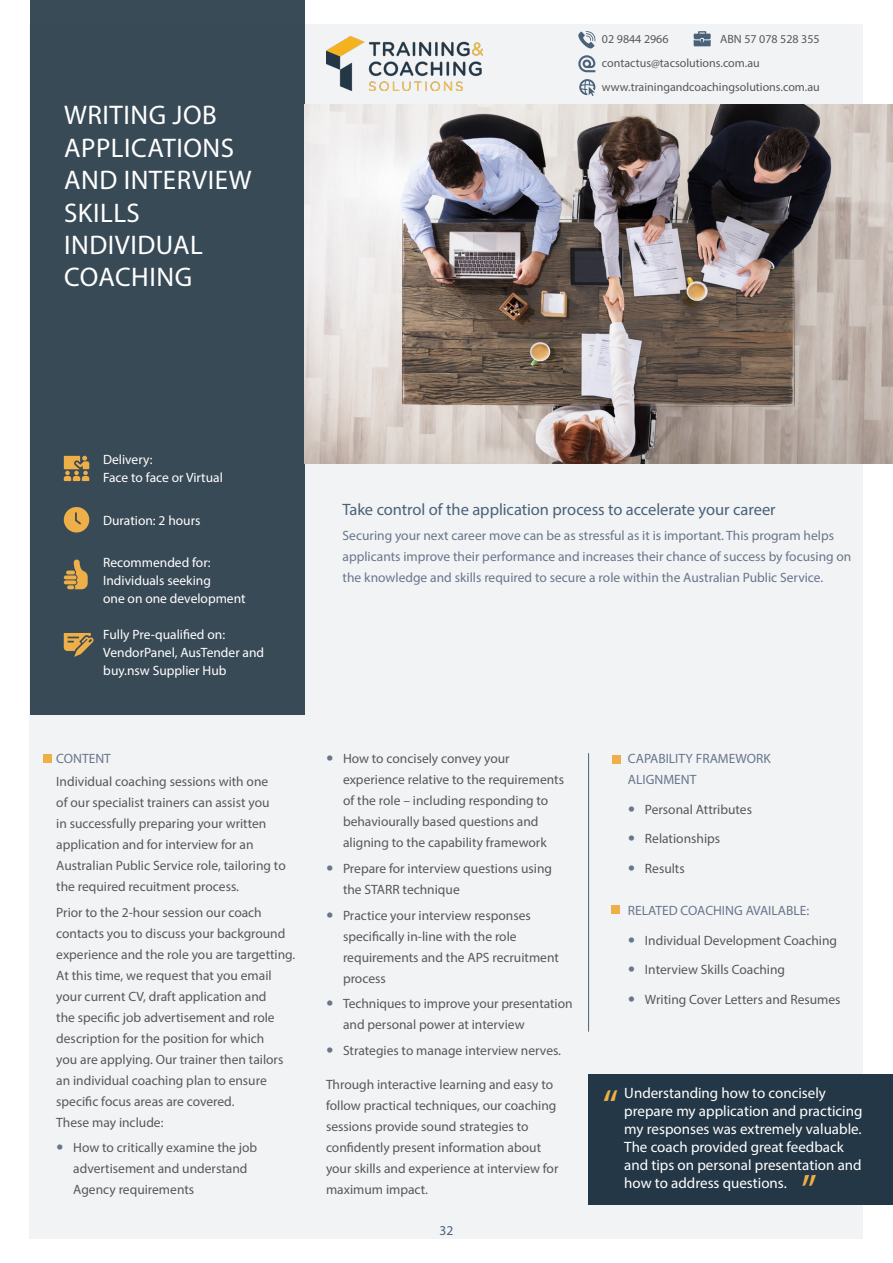
<style>
.page{position:relative;width:893px;height:1263px;background:#fff}
.page>*{position:absolute;margin:0;border:0;box-sizing:border-box;transform-origin:0 0}
._01_Body{font:45px "Myriad Pro";color:#eeae48}
.t1{font:27px/32.4px "Myriad Pro";letter-spacing:.02em;color:#fff}
._02_heading{font:16.5px "Myriad Pro";letter-spacing:-.005em;color:#49627a}
.t2{font:15px/18px "Myriad Pro";color:#fff}
.t3{font:13.5px/21px "Myriad Pro";color:#57585a}
._02_heading-2{font:13.5px/21px "Myriad Pro";color:#68768c}
._01_Body-2{font:13.5px/18px "Myriad Pro";color:#fff}
.t4{font:13.5px "Myriad Pro";color:#49627a}
._01_Body-3{font:12px/24px "Myriad Pro";color:#57585a}
</style>
<div class="page">
<div style="left:30px;top:24px;width:833px;height:1215px;background:#f2f3f4"></div>
<div style="left:30px;top:0;width:275px;height:714px;background:#394a57"></div>
<div style="left:588px;top:1074px;width:305px;height:130px;background:#243746"></div>
<svg style="left:66px;top:559px;width:22px;height:30px"></svg>
<svg style="left:64px;top:507px;width:25px;height:25px"></svg>
<svg style="left:64px;top:456px;width:25px;height:25px"></svg>
<div style="left:44px;top:754px;width:8px;height:9px;background:#eeae48"></div>
<hr style="left:588px;top:753px;width:1px;height:279px;background:#49627a">
<svg style="left:64px;top:633px;width:30px;height:24px"></svg>
<div style="left:612px;top:755px;width:9px;height:9px;background:#eeae48"></div>
<div style="left:611px;top:905px;width:9px;height:9px;background:#eeae48"></div>
<img style="left:305px;top:104px;width:588px;height:359px">
<svg style="left:579px;top:79px;width:16px;height:17px"></svg>
<svg style="left:578px;top:55px;width:17px;height:17px"></svg>
<svg style="left:578px;top:31px;width:18px;height:18px"></svg>
<svg style="left:694px;top:31px;width:17px;height:15px"></svg>
<img style="left:326px;top:37px;width:156px;height:54px">
<p class="t1" style="left:64px;top:99px;width:189px">WRITING JOB<br>APPLICATIONS<br>AND INTERVIEW<br>SKILLS</p>
<p class="t1" style="left:64px;top:228px;width:140px">INDIVIDUAL<br>COACHING</p>
<p class="_01_Body-3" style="left:720px;top:27px;width:101px">ABN 57 078 528 355</p>
<p class="_01_Body-3" style="left:602px;top:27px;width:219px">02 9844 2966 contactus@tacsolutions.com.au www.trainingandcoachingsolutions.com.au</p>
<p class="_01_Body-2" style="left:103px;top:451px;width:121px">Delivery:<br>Face to face or Virtual</p>
<p class="_01_Body-2" style="left:103px;top:511px;width:99px">Duration: 2 hours</p>
<p class="_01_Body-2" style="left:103px;top:553px;width:144px">Recommended for:<br>Individuals seeking<br>one on one development</p>
<p class="_01_Body-2" style="left:103px;top:625px;width:162px">Fully Pre-qualified on:<br>VendorPanel, AusTender and buy.nsw Supplier Hub</p>
<p class="_02_heading-2" style="left:56px;top:748px;width:56px">CONTENT</p>
<p class="t3" style="left:56px;top:771px;width:231px">Individual coaching sessions with one<br>of our specialist trainers can assist you<br>in successfully preparing your written application and for interview for an Australian Public Service role, tailoring to the required recuitment process.</p>
<p class="t3" style="left:56px;top:901px;width:241px">Prior to the 2-hour session our coach contacts you to discuss your background experience and the role you are targetting.<br>At this time, we request that you email your current CV, draft application and<br>the specific job advertisement and role description for the position for which<br>you are applying. Our trainer then tailors an individual coaching plan to ensure specific focus areas are covered.<br>These may include:</p>
<p class="t3" style="left:73px;top:1137px;width:186px">How to critically examine the job advertisement and understand<br>Agency requirements</p>
<p class="_02_heading" style="left:343px;top:499px;width:435px">Take control of the application process to accelerate your career</p>
<p class="_02_heading-2" style="left:343px;top:525px;width:510px">Securing your next career move can be as stressful as it is important. This program helps applicants improve their performance and increases their chance of success by focusing on the knowledge and skills required to secure a role within the Australian Public Service.</p>
<p class="t3" style="left:343px;top:748px;width:222px">How to concisely convey your experience relative to the requirements of the role – including responding to behaviourally based questions and aligning to the capability framework</p>
<p class="t3" style="left:343px;top:858px;width:211px">Prepare for interview questions using the STARR technique</p>
<p class="t3" style="left:343px;top:904px;width:217px">Practice your interview responses specifically in-line with the role requirements and the APS recruitment process</p>
<p class="t3" style="left:343px;top:993px;width:231px">Techniques to improve your presentation and personal power at interview</p>
<p class="t3" style="left:343px;top:1040px;width:220px">Strategies to manage interview nerves.</p>
<p class="t3" style="left:326px;top:1073px;width:234px">Through interactive learning and easy to follow practical techniques, our coaching sessions provide sound strategies to confidently present information about your skills and experience at interview for maximum impact.</p>
<p class="t4" style="left:440px;top:1222px;width:15px">32</p>
<p class="_02_heading-2" style="left:628px;top:748px;width:144px">CAPABILITY FRAMEWORK<br>ALIGNMENT</p>
<p class="t3" style="left:645px;top:798px;width:109px">Personal Attributes</p>
<p class="t3" style="left:645px;top:828px;width:77px">Relationships</p>
<p class="t3" style="left:645px;top:857px;width:41px">Results</p>
<p class="_02_heading-2" style="left:628px;top:900px;width:183px">RELATED COACHING AVAILABLE:</p>
<p class="t3" style="left:645px;top:929px;width:194px">Individual Development Coaching</p>
<p class="t3" style="left:645px;top:959px;width:142px">Interview Skills Coaching</p>
<p class="t3" style="left:645px;top:988px;width:197px">Writing Cover Letters and Resumes</p>
<p class="t2" style="left:624px;top:1084px;width:240px">Understanding how to concisely prepare my application and practicing my responses was extremely valuable.<br>The coach provided great feedback and tips on personal presentation and how to address questions.</p>
<p class="_01_Body" style="left:602px;top:1078px;width:17px">“</p>
<p class="_01_Body" style="left:817px;top:1198px;width:17px;rotate:-180deg">“</p>
</div>
